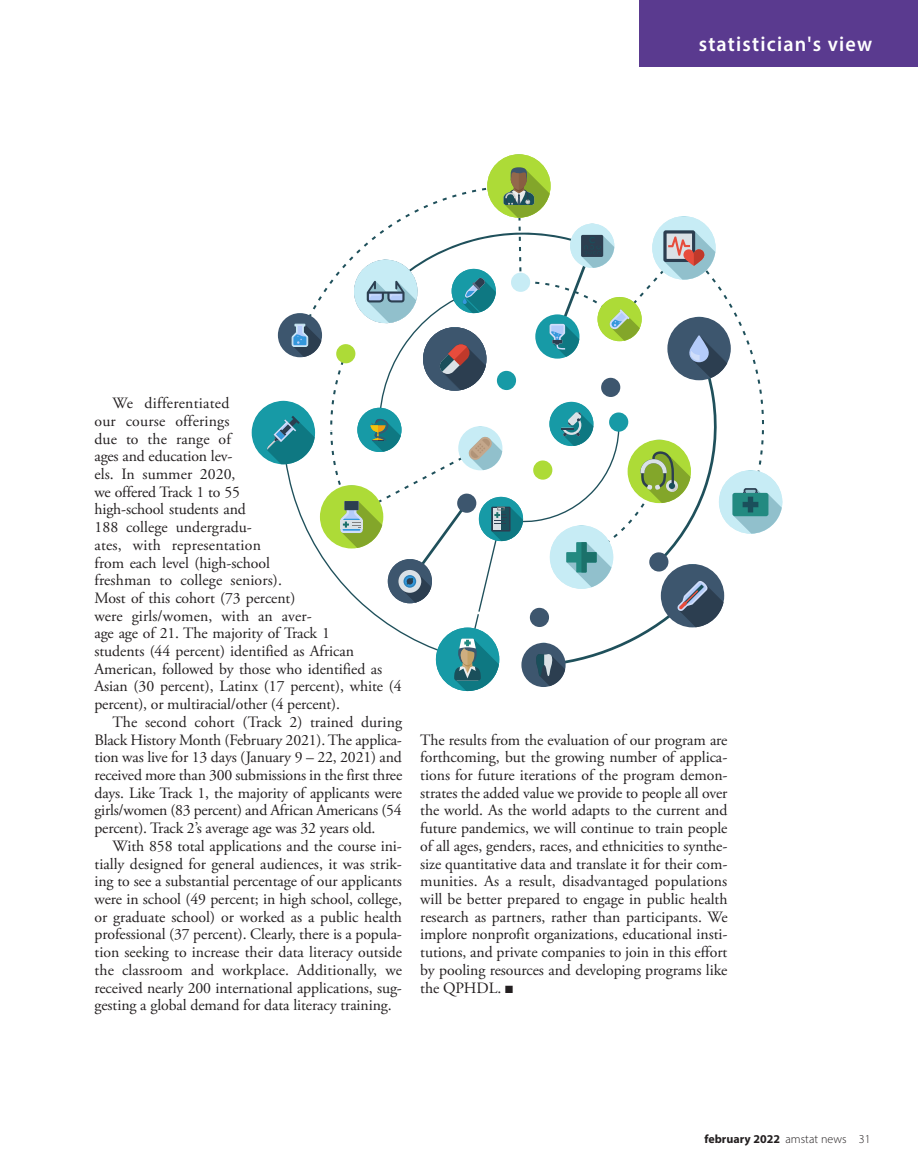
<style>
.page{position:relative;width:918px;height:1175px;background:#fff}
.page>*{position:absolute;margin:0;border:0;box-sizing:border-box;transform-origin:0 0}
.t1{font:600 21px "Myriad Pro";letter-spacing:.06em;color:#fff;scale:.96 1}
._1_regular_text_para{font:15.75px/17.7px "Adobe Garamond Pro";letter-spacing:-.005em;color:#231f20;text-align:justify}
.t2{font:700 12px "Myriad Pro";color:#231f20}
.s1{font-weight:300}
</style>
<div class="page">
<div style="left:639px;top:0;width:279px;height:66px;background:#5a3a8f"></div>
<div style="left:487px;top:154px;width:64px;height:64px;background:#addb37;border-radius:50%"></div>
<div style="left:252px;top:401px;width:63px;height:63px;background:#179aa6;border-radius:50%"></div>
<svg style="left:267px;top:167px;width:515px;height:524px"></svg>
<h1 class="t1" style="left:699px;top:31px;width:182px">statistician's view</h1>
<p class="_1_regular_text_para" style="left:94px;top:395px;width:309px;text-align:left;text-indent:18px">We differentiated<br>our course offerings<br>due to the range of<br>ages and education lev-<br>els. In summer 2020,<br>we offered Track 1 to 55<br>high-school students and<br>188 college undergradu-<br>ates, with representation<br>from each level (high-school<br>freshman to college seniors).<br>Most of this cohort (73 percent)<br>were girls/women, with an aver-<br>age age of 21. The majority of Track 1<br>students (44 percent) identified as African<br>American, followed by those who identified as<br>Asian (30 percent), Latinx (17 percent), white (4 percent), or multiracial/other (4 percent).</p>
<p class="_1_regular_text_para" style="left:94px;top:713px;width:309px;text-indent:18px">The second cohort (Track 2) trained during Black History Month (February 2021). The applica&shy;tion was live for 13 days (January 9 – 22, 2021) and received more than 300 submissions in the first three days. Like Track 1, the majority of applicants were girls/women (83 percent) and African Americans (54 percent). Track 2’s average age was 32 years old.</p>
<p class="_1_regular_text_para" style="left:94px;top:837px;width:309px;text-indent:18px">With 858 total applications and the course ini&shy;tially designed for general audiences, it was strik&shy;ing to see a substantial percentage of our applicants were in school (49 percent; in high school, college, or graduate school) or worked as a public health professional (37 percent). Clearly, there is a popula&shy;tion seeking to increase their data literacy outside the classroom and workplace. Additionally, we received nearly 200 international applications, sug&shy;gesting a global demand for data literacy training.</p>
<p class="_1_regular_text_para" style="left:420px;top:731px;width:309px">The results from the evaluation of our program are forthcoming, but the growing number of applica&shy;tions for future iterations of the program demon&shy;strates the added value we provide to people all over the world. As the world adapts to the current and future pandemics, we will continue to train people of all ages, genders, races, and ethnicities to synthe&shy;size quantitative data and translate it for their com&shy;munities. As a result, disadvantaged populations will be better prepared to engage in public health research as partners, rather than participants. We implore nonprofit organizations, educational insti&shy;tutions, and private companies to join in this effort by pooling resources and developing programs like the QPHDL. ■</p>
<p class="t2" style="left:705px;top:1130px;width:168px">february 2022 <span class="s1">amstat news 31</span></p>
</div>
